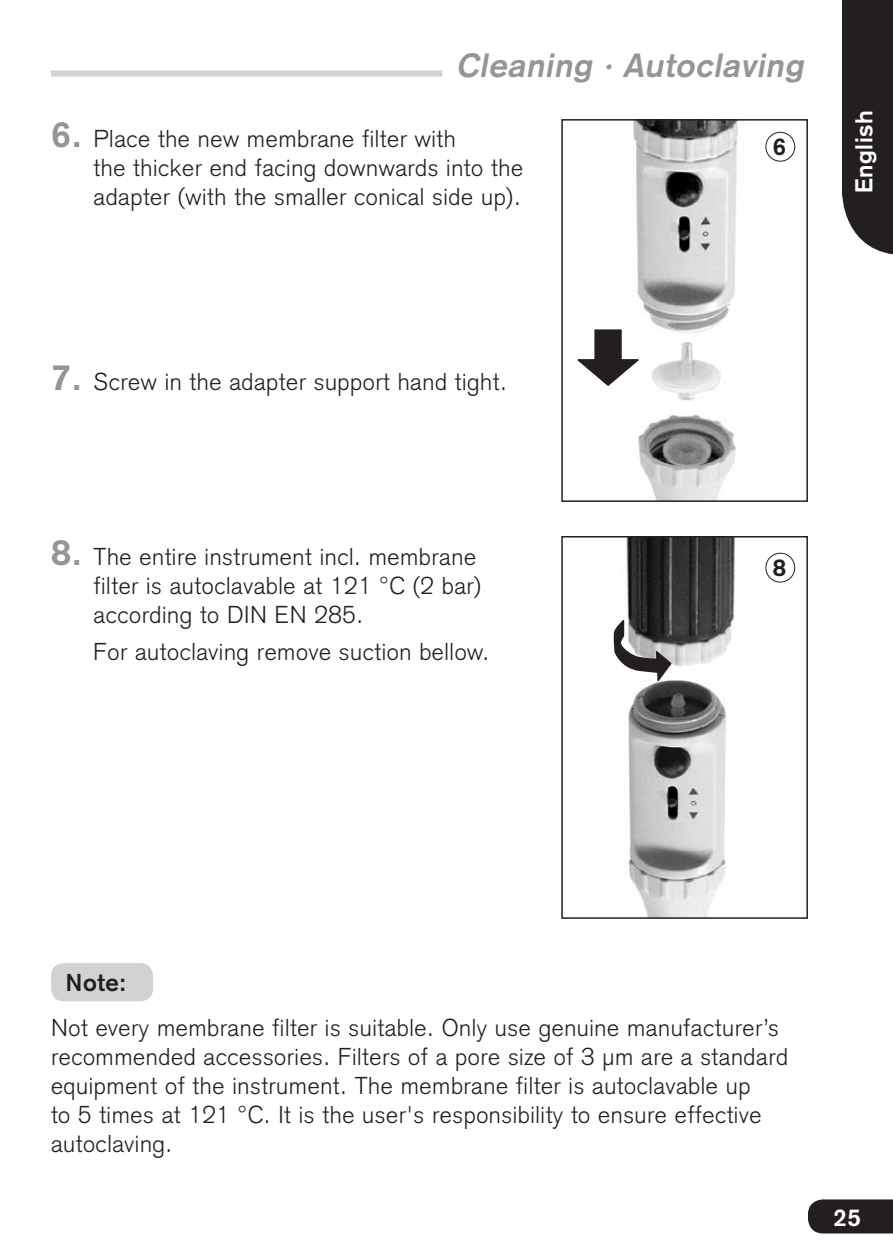
<style>
.page{position:relative;width:893px;height:1259px;background:#fff}
.page>*{position:absolute;margin:0;border:0;box-sizing:border-box;transform-origin:0 0}
.t1{font:italic 700 33px "Akzidenz Grotesk";color:#939598}
.t2{font:300 24px/28.8px "Akzidenz Grotesk";letter-spacing:.025em;color:#231f20}
.t3{font:700 24px "Akzidenz Grotesk";letter-spacing:.025em;color:#fff}
.t4{font:700 24px "Akzidenz Grotesk";color:#231f20}
.s1{font-weight:700;font-size:36px;color:#939598}
</style>
<div class="page">
<img style="left:633px;top:122px;width:143px;height:377px">
<div style="left:561px;top:119px;width:247px;height:383px;border:2px solid #231f20"></div>
<img style="left:626px;top:539px;width:109px;height:377px">
<div style="left:561px;top:536px;width:247px;height:383px;border:2px solid #231f20"></div>
<div style="left:765px;top:553px;width:30px;height:29px;border:1px solid #231f20;border-radius:50%"></div>
<div style="left:766px;top:132px;width:29px;height:29px;background:#fff;border-radius:50%"></div>
<div style="left:765px;top:132px;width:30px;height:30px;border:1px solid #231f20;border-radius:50%"></div>
<svg style="left:577px;top:329px;width:65px;height:58px"></svg>
<svg style="left:613px;top:619px;width:60px;height:106px"></svg>
<div style="left:808px;top:1199px;width:85px;height:34px;background:#231f20"></div>
<div style="left:842px;top:0;width:51px;height:255px;background:#231f20"></div>
<div style="left:51px;top:963px;width:102px;height:38px;background:#d1d2d4;border-radius:13px"></div>
<div style="left:51px;top:71px;width:391px;height:6px;background:#d1d2d4"></div>
<h1 class="t1" style="left:456px;top:45px;width:356px">Cleaning · Autoclaving</h1>
<p class="t2" style="left:94px;top:124px;width:431px;text-indent:-43px"><span class="s1">6.</span> Place the new membrane filter with<br>the thicker end facing downwards into the adapter (with the smaller conical side up).</p>
<p class="t4" style="left:773px;top:132px;width:15px">6</p>
<p class="t3" style="left:850px;top:193px;width:84px;rotate:-90deg">English</p>
<p class="t2" style="left:51px;top:367px;width:457px"><span class="s1">7.</span> Screw in the adapter support hand tight.</p>
<p class="t2" style="left:94px;top:542px;width:389px;text-indent:-43px"><span class="s1">8.</span> The entire instrument incl. membrane filter is autoclavable at 121 °C (2 bar) according to DIN EN 285.</p>
<p class="t2" style="left:94px;top:637px;width:397px">For autoclaving remove suction bellow.</p>
<p class="t4" style="left:773px;top:553px;width:15px">8</p>
<p class="t4" style="left:66px;top:968px;width:62px">Note:</p>
<p class="t2" style="left:51px;top:1013px;width:738px">Not every membrane filter is suitable. Only use genuine manufacturer’s recommended accessories. Filters of a pore size of 3 µm are a standard equipment of the instrument. The membrane filter is autoclavable up<br>to 5 times at 121 °C. It is the user's responsibility to ensure effective autoclaving.</p>
<p class="t3" style="left:833px;top:1203px;width:29px">25</p>
</div>
